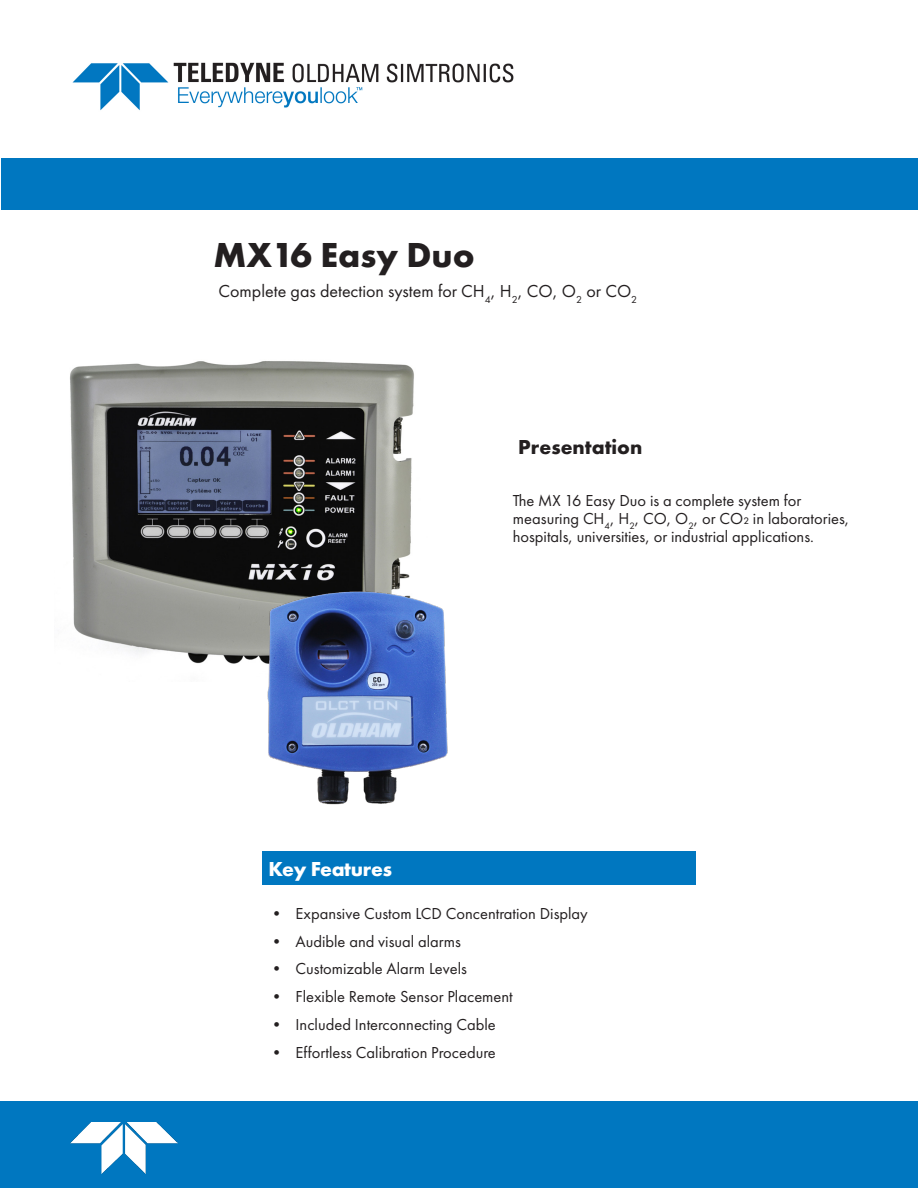
<style>
.page{position:relative;width:918px;height:1188px;background:#fff}
.page>*{position:absolute;margin:0;border:0;box-sizing:border-box;transform-origin:0 0}
.t1{font:700 36px "Futura PT";color:#231f20}
.t2{font:700 21px "Futura PT";color:#231f20}
.t3{font:700 21px "Futura PT";letter-spacing:-.015em;color:#fff}
.t4{font:18px "Futura PT";color:#231f20}
.t5{font:16.5px/18px "Futura PT";color:#231f20}
</style>
<div class="page">
<img style="left:70px;top:361px;width:344px;height:303px">
<div style="left:2px;top:158px;width:916px;height:51px;background:#0077c0"></div>
<img style="left:72px;top:62px;width:442px;height:49px">
<div style="left:0;top:1101px;width:918px;height:87px;background:#0077c0"></div>
<img style="left:70px;top:1122px;width:108px;height:52px">
<img style="left:264px;top:588px;width:184px;height:217px">
<div style="left:263px;top:851px;width:433px;height:34px;background:#0077c0"></div>
<p class="t1" style="left:214px;top:232px;width:263px">MX16 Easy Duo</p>
<p class="t4" style="left:219px;top:280px;width:420px">Complete gas detection system for CH<sub>4</sub>, H<sub>2</sub>, CO, O<sub>2</sub> or CO<sub>2</sub></p>
<p class="t2" style="left:518px;top:433px;width:126px">Presentation</p>
<p class="t5" style="left:513px;top:491px;width:338px">The MX 16 Easy Duo is a complete system for measuring CH<sub>4</sub>, H<sub>2</sub>, CO, O<sub>2</sub>, or CO₂ in laboratories, hospitals, universities, or industrial applications.</p>
<p class="t3" style="left:269px;top:856px;width:125px">Key Features</p>
<p class="t5" style="left:269px;top:904px;width:321px">• Expansive Custom LCD Concentration Display</p>
<p class="t5" style="left:269px;top:932px;width:194px">• Audible and visual alarms</p>
<p class="t5" style="left:269px;top:960px;width:200px">• Customizable Alarm Levels</p>
<p class="t5" style="left:269px;top:988px;width:246px">• Flexible Remote Sensor Placement</p>
<p class="t5" style="left:269px;top:1015px;width:229px">• Included Interconnecting Cable</p>
<p class="t5" style="left:269px;top:1043px;width:229px">• Effortless Calibration Procedure</p>
</div>
